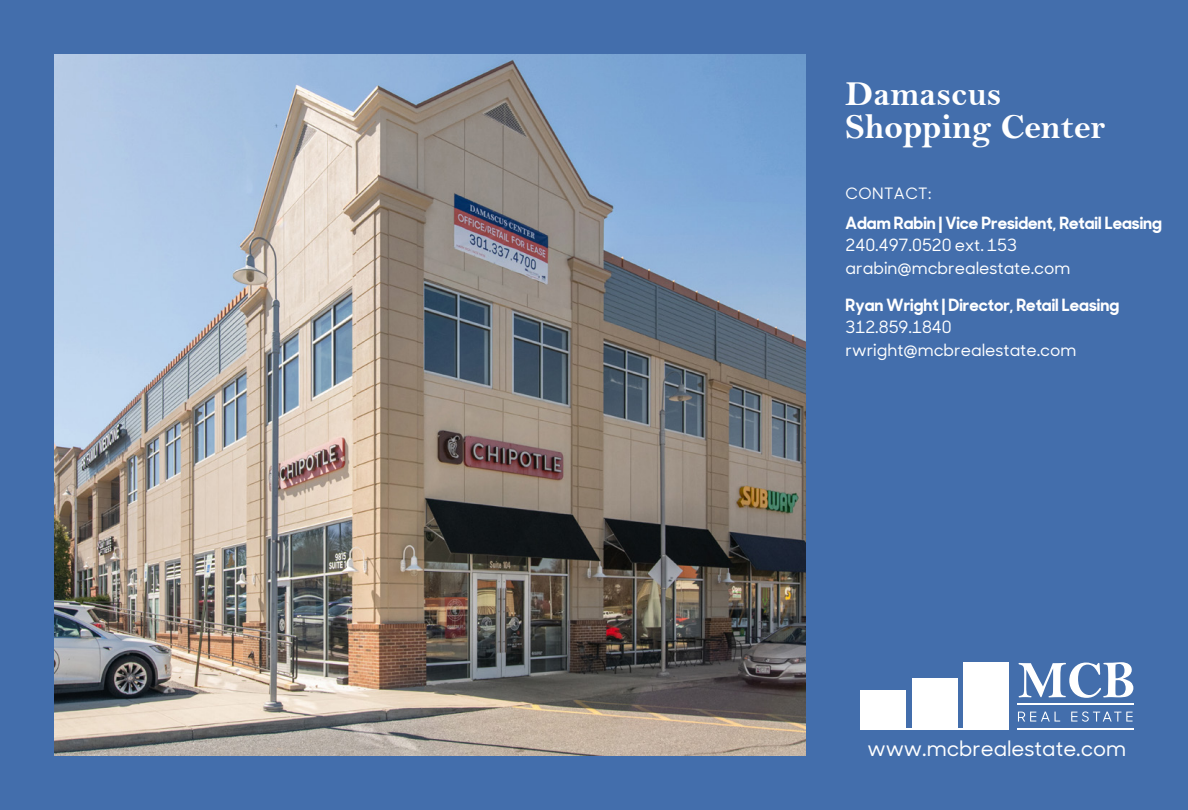
<style>
.page{position:relative;width:1188px;height:810px;background:#436eac}
.page>*{position:absolute;margin:0;border:0;box-sizing:border-box;transform-origin:0 0}
.t1{font:35.4px/33.5px "Bell MT Bold";color:#fff}
.t2{font:500 21.15px "Sharp Sans Disp No 1";color:#fff}
.t3{font:500 16.8px/22.4px "Sharp Sans Disp No 1";color:#fff}
.t4{font:700 16.8px "Sharp Sans Disp No 1";color:#fff}
.t5{font:500 15.6px "Sharp Sans Disp No 1";letter-spacing:.03em;color:#fff}
</style>
<div class="page">
<img style="left:54px;top:54px;width:752px;height:702px">
<div style="left:912px;top:678px;width:45px;height:51px;background:#fff"></div>
<div style="left:860px;top:690px;width:45px;height:39px;background:#fff"></div>
<div style="left:964px;top:662px;width:45px;height:67px;background:#fff"></div>
<hr style="left:860px;top:728px;width:149px;height:1px;background:#fff">
<svg style="left:1019px;top:662px;width:114px;height:36px"></svg>
<svg style="left:1018px;top:712px;width:42px;height:10px"></svg>
<svg style="left:1071px;top:711px;width:62px;height:11px"></svg>
<hr style="left:1017px;top:704px;width:116px;height:1px;background:#fff">
<hr style="left:1017px;top:728px;width:116px;height:1px;background:#fff">
<h1 class="t1" style="left:846px;top:76px;width:261px">Damascus<br>Shopping Center</h1>
<p class="t5" style="left:846px;top:182px;width:87px">CONTACT:</p>
<p class="t4" style="left:846px;top:209px;width:318px">Adam Rabin | Vice President, Retail Leasing</p>
<p class="t3" style="left:846px;top:233px;width:226px">240.497.0520 ext. 153 arabin@mcbrealestate.com</p>
<p class="t4" style="left:846px;top:291px;width:275px">Ryan Wright | Director, Retail Leasing</p>
<p class="t3" style="left:846px;top:316px;width:232px">312.859.1840 rwright@mcbrealestate.com</p>
<p class="t2" style="left:867px;top:733px;width:260px">www.mcbrealestate.com</p>
</div>
